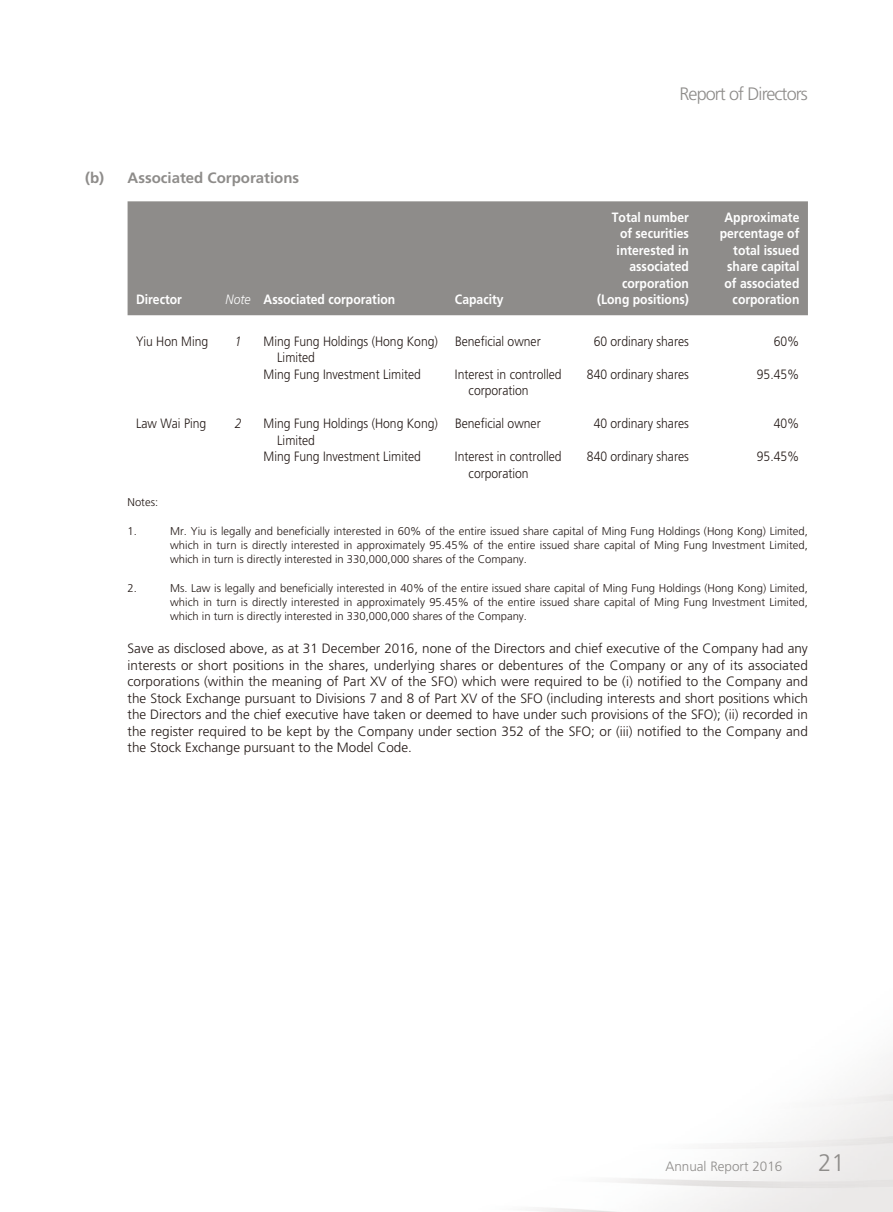
<style>
.page{position:relative;width:893px;height:1212px;background:#fff}
.page>*{position:absolute;margin:0;border:0;box-sizing:border-box;transform-origin:0 0}
.t1{font:300 24px "Frutiger LT Std";color:#8e8c8a}
.t2{font:300 18px "Frutiger LT Std";letter-spacing:-.05em;color:#8e8c8a}
.t3{font:700 15px "Frutiger LT Std";color:#8e8c8a}
.t4{font:300 13.5px/16.5px "Frutiger LT Std";color:#231916;text-align:justify}
.t5{font:300 13.5px/16.5px "Frutiger LT Std";color:#231916;scale:.9 1}
.t6{font:700 13.5px/16.5px "Frutiger LT Std";color:#fff;text-align:right;scale:.9 1}
.t7{font:300 13.5px "Frutiger LT Std";color:#8e8c8a}
.t8{font:italic 300 13.5px "Frutiger LT Std";color:#231916;scale:.9 1}
.t9{font:300 11.25px/14.2px "Frutiger LT Std";color:#231916;text-align:justify}
.s1{font-weight:300;font-style:italic}
</style>
<div class="page">
<div style="left:128px;top:201px;width:680px;height:114px;background:#8e8c8a"></div>
<p class="t3" style="left:85px;top:170px;width:216px">(b) Associated Corporations</p>
<p class="t6" style="left:136px;top:292px;width:53px">Director</p>
<p class="t6" style="left:226px;top:292px;width:190px"><span class="s1">Note</span> Associated corporation</p>
<p class="t6" style="left:455px;top:292px;width:56px">Capacity</p>
<h2 class="t2" style="left:679px;top:85px;width:130px">Report of Directors</h2>
<p class="t6" style="left:597px;top:210px;width:103px">Total number of securities interested in associated corporation (Long positions)</p>
<p class="t6" style="left:720px;top:210px;width:90px">Approximate percentage of total issued share capital of associated corporation</p>
<p class="t5" style="left:136px;top:334px;width:82px">Yiu Hon Ming</p>
<p class="t8" style="left:235px;top:335px;width:9px">1</p>
<p class="t5" style="left:277px;top:334px;width:180px;text-indent:-14px">Ming Fung Holdings (Hong Kong)<br>Limited</p>
<p class="t5" style="left:455px;top:334px;width:97px">Beneficial owner</p>
<p class="t5" style="left:594px;top:334px;width:107px">60 ordinary shares</p>
<p class="t5" style="left:774px;top:334px;width:30px">60%</p>
<p class="t5" style="left:264px;top:367px;width:176px">Ming Fung Investment Limited</p>
<p class="t5" style="left:469px;top:367px;width:105px;text-indent:-14px">Interest in controlled corporation</p>
<p class="t5" style="left:587px;top:367px;width:115px">840 ordinary shares</p>
<p class="t5" style="left:757px;top:367px;width:49px">95.45%</p>
<p class="t5" style="left:136px;top:416px;width:80px">Law Wai Ping</p>
<p class="t8" style="left:235px;top:417px;width:9px">2</p>
<p class="t5" style="left:277px;top:416px;width:180px;text-indent:-14px">Ming Fung Holdings (Hong Kong)<br>Limited</p>
<p class="t5" style="left:455px;top:416px;width:97px">Beneficial owner</p>
<p class="t5" style="left:594px;top:416px;width:107px">40 ordinary shares</p>
<p class="t5" style="left:774px;top:416px;width:30px">40%</p>
<p class="t5" style="left:264px;top:449px;width:176px">Ming Fung Investment Limited</p>
<p class="t5" style="left:469px;top:449px;width:105px;text-indent:-14px">Interest in controlled corporation</p>
<p class="t5" style="left:587px;top:449px;width:115px">840 ordinary shares</p>
<p class="t5" style="left:757px;top:449px;width:49px">95.45%</p>
<p class="t9" style="left:128px;top:496px;width:32px">Notes:</p>
<p class="t9" style="left:128px;top:524px;width:11px">1.</p>
<p class="t9" style="left:170px;top:524px;width:639px">Mr. Yiu is legally and beneficially interested in 60% of the entire issued share capital of Ming Fung Holdings (Hong Kong) Limited, which in turn is directly interested in approximately 95.45% of the entire issued share capital of Ming Fung Investment Limited, which in turn is directly interested in 330,000,000 shares of the Company.</p>
<p class="t9" style="left:128px;top:581px;width:11px">2.</p>
<p class="t9" style="left:170px;top:581px;width:639px">Ms. Law is legally and beneficially interested in 40% of the entire issued share capital of Ming Fung Holdings (Hong Kong) Limited, which in turn is directly interested in approximately 95.45% of the entire issued share capital of Ming Fung Investment Limited, which in turn is directly interested in 330,000,000 shares of the Company.</p>
<p class="t4" style="left:128px;top:641px;width:682px">Save as disclosed above, as at 31 December 2016, none of the Directors and chief executive of the Company had any interests or short positions in the shares, underlying shares or debentures of the Company or any of its associated corporations (within the meaning of Part XV of the SFO) which were required to be (i) notified to the Company and the Stock Exchange pursuant to Divisions 7 and 8 of Part XV of the SFO (including interests and short positions which the Directors and the chief executive have taken or deemed to have under such provisions of the SFO); (ii) recorded in the register required to be kept by the Company under section 352 of the SFO; or (iii) notified to the Company and the Stock Exchange pursuant to the Model Code.</p>
<p class="t7" style="left:665px;top:1160px;width:119px">Annual Report 2016</p>
<h1 class="t1" style="left:818px;top:1151px;width:28px">21</h1>
</div>
